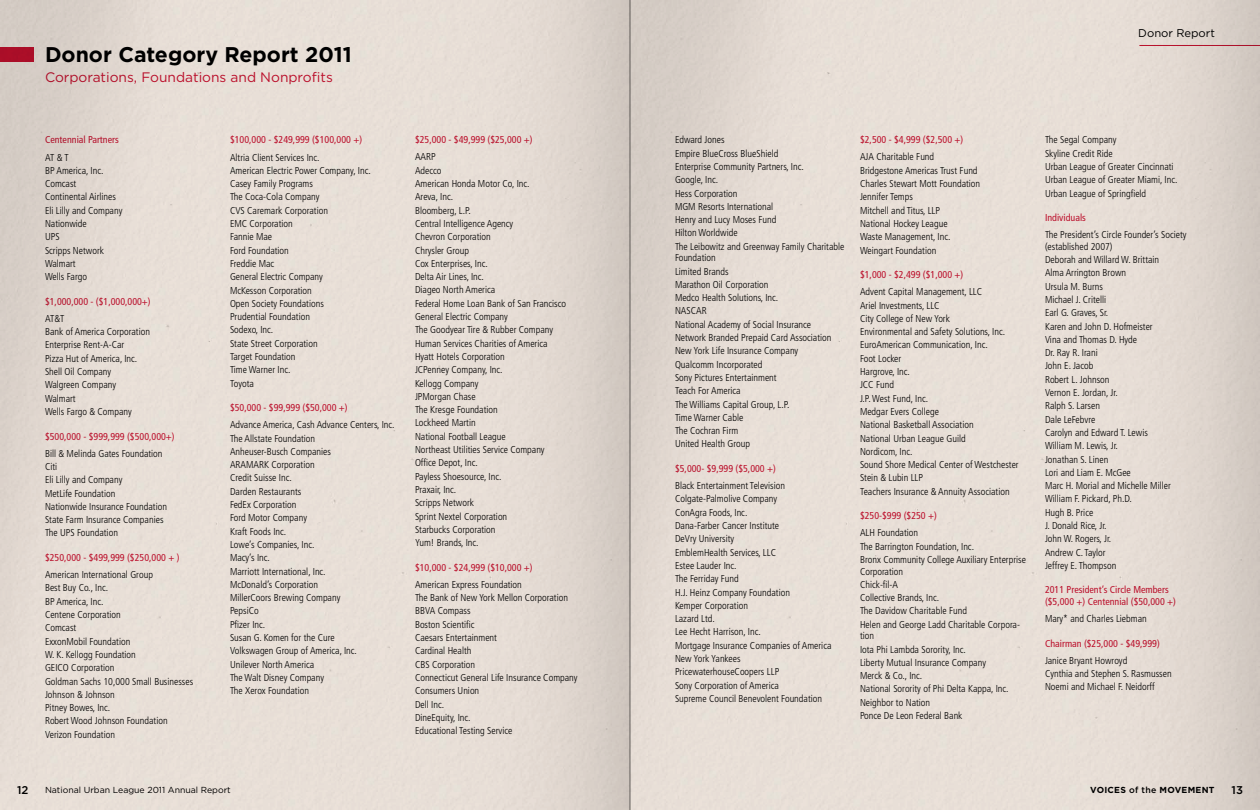
<style>
.page{position:relative;width:1260px;height:810px;background:#fff}
.page>*{position:absolute;margin:0;border:0;box-sizing:border-box;transform-origin:0 0}
.t1{font:700 21.25px "Gotham";color:#000}
.t2{font:13.75px "Gotham";color:#c41230}
.t3{font:11.25px "Gotham";color:#000}
.t4{font:500 11.25px "Gotham";color:#000}
.t5{font:300 condensed 10px/13.2px "Frutiger";color:#000}
.t6{font:condensed 10px/11.5px "Frutiger";color:#c41230}
.t7{font:8.75px "Gotham";color:#000}
.t8{font:700 8.75px "Gotham";letter-spacing:.03em;color:#000}
.s1{font-weight:500}
</style>
<div class="page">
<img style="left:0;top:0;width:1260px;height:810px">
<hr style="left:630px;top:0;width:1px;height:810px;background:#000">
<h1 class="t1" style="left:45px;top:40px;width:308px">Donor Category Report 2011</h1>
<h2 class="t2" style="left:45px;top:69px;width:289px">Corporations, Foundations and Nonprofits</h2>
<p class="t6" style="left:45px;top:134px;width:75px">Centennial Partners</p>
<p class="t5" style="left:45px;top:151px;width:79px">AT &amp; T<br>BP America, Inc.<br>Comcast<br>Continental Airlines<br>Eli Lilly and Company<br>Nationwide<br>UPS<br>Scripps Network<br>Walmart<br>Wells Fargo</p>
<p class="t6" style="left:45px;top:296px;width:107px">$1,000,000 - ($1,000,000+)</p>
<p class="t5" style="left:45px;top:312px;width:107px">AT&amp;T<br>Bank of America Corporation<br>Enterprise Rent-A-Car<br>Pizza Hut of America, Inc.<br>Shell Oil Company<br>Walgreen Company<br>Walmart<br>Wells Fargo &amp; Company</p>
<p class="t6" style="left:45px;top:430px;width:131px">$500,000 - $999,999 ($500,000+)</p>
<p class="t5" style="left:45px;top:447px;width:124px">Bill &amp; Melinda Gates Foundation<br>Citi<br>Eli Lilly and Company<br>MetLife Foundation<br>Nationwide Insurance Foundation<br>State Farm Insurance Companies<br>The UPS Foundation</p>
<p class="t6" style="left:45px;top:552px;width:136px">$250,000 - $499,999 ($250,000 + )</p>
<p class="t5" style="left:45px;top:568px;width:150px">American International Group<br>Best Buy Co., Inc.<br>BP America, Inc.<br>Centene Corporation<br>Comcast<br>ExxonMobil Foundation<br>W. K. Kellogg Foundation<br>GEICO Corporation<br>Goldman Sachs 10,000 Small Businesses<br>Johnson &amp; Johnson<br>Pitney Bowes, Inc.<br>Robert Wood Johnson Foundation<br>Verizon Foundation</p>
<p class="t6" style="left:230px;top:134px;width:134px">$100,000 - $249,999 ($100,000 +)</p>
<p class="t5" style="left:230px;top:151px;width:142px">Altria Client Services Inc.<br>American Electric Power Company, Inc.<br>Casey Family Programs<br>The Coca-Cola Company<br>CVS Caremark Corporation<br>EMC Corporation<br>Fannie Mae<br>Ford Foundation<br>Freddie Mac<br>General Electric Company<br>McKesson Corporation<br>Open Society Foundations<br>Prudential Foundation<br>Sodexo, Inc.<br>State Street Corporation<br>Target Foundation<br>Time Warner Inc.<br>Toyota</p>
<p class="t6" style="left:230px;top:402px;width:119px">$50,000 - $99,999 ($50,000 +)</p>
<p class="t5" style="left:230px;top:418px;width:166px">Advance America, Cash Advance Centers, Inc.<br>The Allstate Foundation<br>Anheuser-Busch Companies<br>ARAMARK Corporation<br>Credit Suisse Inc.<br>Darden Restaurants<br>FedEx Corporation<br>Ford Motor Company<br>Kraft Foods Inc.<br>Lowe’s Companies, Inc.<br>Macy’s Inc.<br>Marriott International, Inc.<br>McDonald’s Corporation<br>MillerCoors Brewing Company<br>PepsiCo<br>Pfizer Inc.<br>Susan G. Komen for the Cure<br>Volkswagen Group of America, Inc.<br>Unilever North America<br>The Walt Disney Company<br>The Xerox Foundation</p>
<p class="t6" style="left:415px;top:134px;width:119px">$25,000 - $49,999 ($25,000 +)</p>
<p class="t5" style="left:415px;top:151px;width:153px">AARP<br>Adecco<br>American Honda Motor Co, Inc.<br>Areva, Inc.<br>Bloomberg, L.P.<br>Central Intelligence Agency<br>Chevron Corporation<br>Chrysler Group<br>Cox Enterprises, Inc.<br>Delta Air Lines, Inc.<br>Diageo North America<br>Federal Home Loan Bank of San Francisco<br>General Electric Company<br>The Goodyear Tire &amp; Rubber Company<br>Human Services Charities of America<br>Hyatt Hotels Corporation<br>JCPenney Company, Inc.<br>Kellogg Company<br>JPMorgan Chase<br>The Kresge Foundation<br>Lockheed Martin<br>National Football League<br>Northeast Utilities Service Company<br>Office Depot, Inc.<br>Payless Shoesource, Inc.<br>Praxair, Inc.<br>Scripps Network<br>Sprint Nextel Corporation<br>Starbucks Corporation<br>Yum! Brands, Inc.</p>
<p class="t6" style="left:415px;top:562px;width:119px">$10,000 - $24,999 ($10,000 +)</p>
<p class="t5" style="left:415px;top:578px;width:164px">American Express Foundation<br>The Bank of New York Mellon Corporation<br>BBVA Compass<br>Boston Scientific<br>Caesars Entertainment<br>Cardinal Health<br>CBS Corporation<br>Connecticut General Life Insurance Company<br>Consumers Union<br>Dell Inc.<br>DineEquity, Inc.<br>Educational Testing Service</p>
<p class="t3" style="left:1138px;top:26px;width:78px">Donor Report</p>
<p class="t5" style="left:675px;top:133px;width:171px">Edward Jones<br>Empire BlueCross BlueShield<br>Enterprise Community Partners, Inc.<br>Google, Inc.<br>Hess Corporation<br>MGM Resorts International<br>Henry and Lucy Moses Fund<br>Hilton Worldwide<br>The Leibowitz and Greenway Family Charitable</p>
<p class="t5" style="left:675px;top:251px;width:158px">Foundation<br>Limited Brands<br>Marathon Oil Corporation<br>Medco Health Solutions, Inc.<br>NASCAR<br>National Academy of Social Insurance<br>Network Branded Prepaid Card Association<br>New York Life Insurance Company<br>Qualcomm Incorporated<br>Sony Pictures Entertainment<br>Teach For America<br>The Williams Capital Group, L.P.<br>Time Warner Cable<br>The Cochran Firm<br>United Health Group</p>
<p class="t6" style="left:675px;top:463px;width:102px">$5,000- $9,999 ($5,000 +)</p>
<p class="t5" style="left:675px;top:479px;width:158px">Black Entertainment Television<br>Colgate-Palmolive Company<br>ConAgra Foods, Inc.<br>Dana-Farber Cancer Institute<br>DeVry University<br>EmblemHealth Services, LLC<br>Estee Lauder Inc.<br>The Ferriday Fund<br>H.J. Heinz Company Foundation<br>Kemper Corporation<br>Lazard Ltd.<br>Lee Hecht Harrison, Inc.<br>Mortgage Insurance Companies of America<br>New York Yankees<br>PricewaterhouseCoopers LLP<br>Sony Corporation of America<br>Supreme Council Benevolent Foundation</p>
<p class="t6" style="left:860px;top:134px;width:105px">$2,500 - $4,999 ($2,500 +)</p>
<p class="t5" style="left:860px;top:151px;width:122px">AJA Charitable Fund<br>Bridgestone Americas Trust Fund<br>Charles Stewart Mott Foundation<br>Jennifer Temps<br>Mitchell and Titus, LLP<br>National Hockey League<br>Waste Management, Inc.<br>Weingart Foundation</p>
<p class="t6" style="left:860px;top:269px;width:105px">$1,000 - $2,499 ($1,000 +)</p>
<p class="t5" style="left:860px;top:285px;width:160px">Advent Capital Management, LLC<br>Ariel Investments, LLC<br>City College of New York<br>Environmental and Safety Solutions, Inc.<br>EuroAmerican Communication, Inc.<br>Foot Locker<br>Hargrove, Inc.<br>JCC Fund<br>J.P. West Fund, Inc.<br>Medgar Evers College<br>National Basketball Association<br>National Urban League Guild<br>Nordicom, Inc.<br>Sound Shore Medical Center of Westchester<br>Stein &amp; Lubin LLP<br>Teachers Insurance &amp; Annuity Association</p>
<p class="t6" style="left:860px;top:510px;width:78px">$250-$999 ($250 +)</p>
<p class="t5" style="left:860px;top:526px;width:167px">ALH Foundation<br>The Barrington Foundation, Inc.<br>Bronx Community College Auxiliary Enterprise</p>
<p class="t5" style="left:860px;top:565px;width:162px">Corporation<br>Chick-fil-A<br>Collective Brands, Inc.<br>The Davidow Charitable Fund<br>Helen and George Ladd Charitable Corpora-</p>
<p class="t5" style="left:860px;top:629px;width:150px">tion<br>Iota Phi Lambda Sorority, Inc.<br>Liberty Mutual Insurance Company<br>Merck &amp; Co., Inc.<br>National Sorority of Phi Delta Kappa, Inc.<br>Neighbor to Nation<br>Ponce De Leon Federal Bank</p>
<p class="t5" style="left:1045px;top:133px;width:134px">The Segal Company<br>Skyline Credit Ride<br>Urban League of Greater Cincinnati<br>Urban League of Greater Miami, Inc.<br>Urban League of Springfield</p>
<p class="t6" style="left:1045px;top:212px;width:42px">Individuals</p>
<p class="t5" style="left:1045px;top:229px;width:143px;line-height:11.5px">The President’s Circle Founder’s Society (established 2007)</p>
<p class="t5" style="left:1045px;top:253px;width:127px">Deborah and Willard W. Brittain<br>Alma Arrington Brown<br>Ursula M. Burns<br>Michael J. Critelli<br>Earl G. Graves, Sr.<br>Karen and John D. Hofmeister<br>Vina and Thomas D. Hyde<br>Dr. Ray R. Irani<br>John E. Jacob<br>Robert L. Johnson<br>Vernon E. Jordan, Jr.<br>Ralph S. Larsen<br>Dale LeFebvre<br>Carolyn and Edward T. Lewis<br>William M. Lewis, Jr.<br>Jonathan S. Linen<br>Lori and Liam E. McGee<br>Marc H. Morial and Michelle Miller<br>William F. Pickard, Ph.D.<br>Hugh B. Price<br>J. Donald Rice, Jr.<br>John W. Rogers, Jr.<br>Andrew C. Taylor<br>Jeffrey E. Thompson</p>
<p class="t6" style="left:1045px;top:584px;width:133px">2011 President’s Circle Members ($5,000 +) Centennial ($50,000 +)</p>
<p class="t5" style="left:1045px;top:612px;width:103px">Mary* and Charles Liebman</p>
<p class="t6" style="left:1045px;top:637px;width:116px">Chairman ($25,000 - $49,999)</p>
<p class="t5" style="left:1045px;top:654px;width:128px">Janice Bryant Howroyd<br>Cynthia and Stephen S. Rasmussen<br>Noemi and Michael F. Neidorff</p>
<p class="t4" style="left:17px;top:782px;width:13px">12</p>
<p class="t7" style="left:45px;top:784px;width:187px">National Urban League 2011 Annual Report</p>
<p class="t8" style="left:1090px;top:784px;width:126px">VOICES <span class="s1">of the</span> MOVEMENT</p>
<p class="t4" style="left:1232px;top:782px;width:13px">13</p>
</div>
